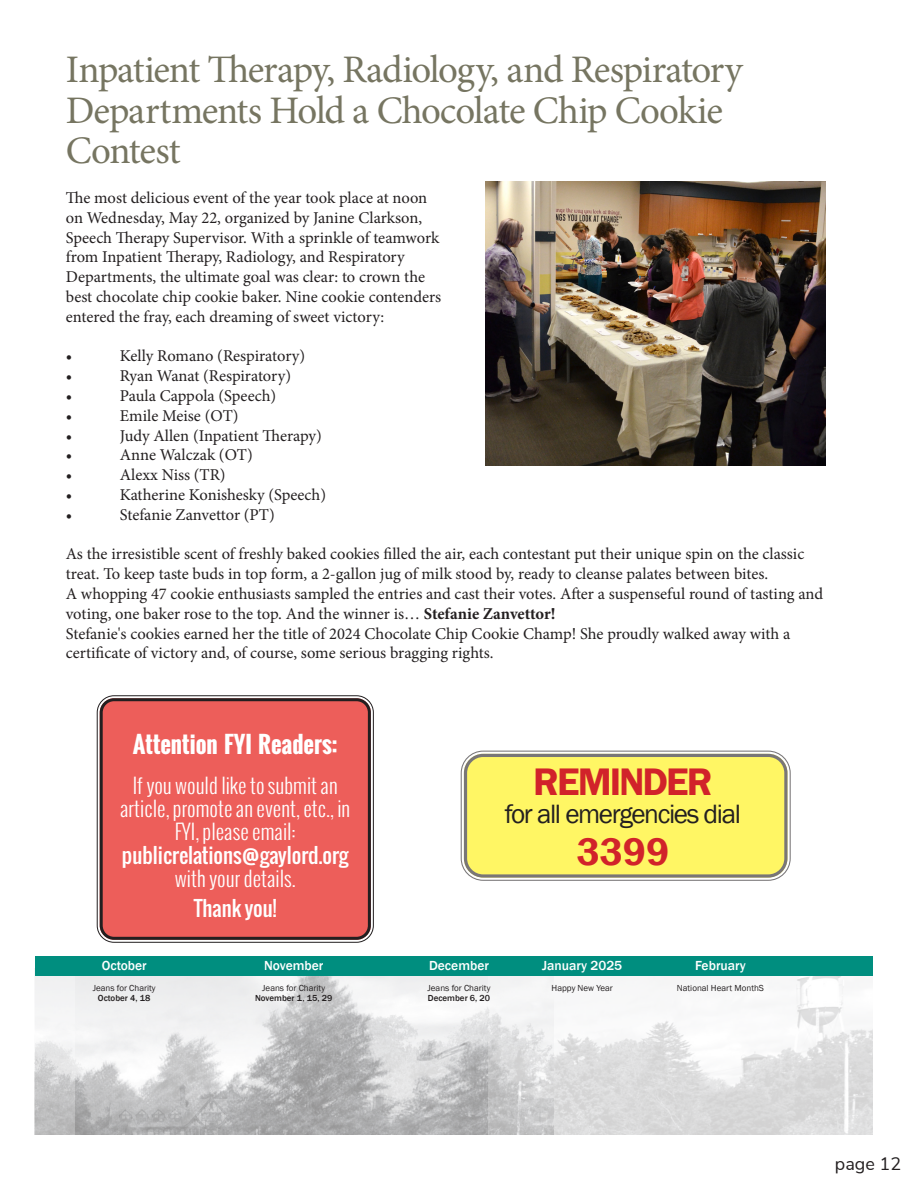
<style>
.page{position:relative;width:918px;height:1188px;background:#fff}
.page>*{position:absolute;margin:0;border:0;box-sizing:border-box;transform-origin:0 0}
.t1{font:600 39.45px "Franklin Gothic";letter-spacing:-.05em;color:#d1232a}
.t2{font:39px/40.5px "Minion Pro";letter-spacing:-.03em;color:#767561}
.t3{font:27.3px "Franklin Gothic";letter-spacing:-.05em;color:#231f20}
.t4{font:700 22.95px "Oswald";color:#fff}
.t5{font:300 20.7px/23.2px "Oswald";color:#fff;text-align:center}
.t6{font:20.7px "Oswald";color:#fff}
.t7{font:18px "Nunito Sans";color:#231f20}
.t8{font:16.5px/19.8px "Minion Pro";color:#231f20}
.t9{font:500 13.5px "Franklin Gothic";color:#fff}
.t10{font:9px "Franklin Gothic";color:#231f20}
.t11{font:500 9px "Franklin Gothic";color:#231f20}
.s1{font-weight:700}
</style>
<div class="page">
<img style="left:487px;top:977px;width:386px;height:158px">
<img style="left:35px;top:975px;width:452px;height:160px">
<div style="left:35px;top:956px;width:838px;height:19px;background:#008e7f"></div>
<div style="left:100px;top:698px;width:271px;height:242px;background:#ed5e5a;border-radius:14px"></div>
<div style="left:97px;top:695px;width:277px;height:248px;border:1px solid #231f20;border-radius:17px"></div>
<div style="left:100px;top:698px;width:271px;height:242px;border:3px solid #231f20;border-radius:13px"></div>
<div style="left:464px;top:754px;width:324px;height:124px;background:#fff664;border-radius:19px"></div>
<div style="left:461px;top:751px;width:330px;height:130px;border:1px solid #231f20;border-radius:22px"></div>
<div style="left:464px;top:754px;width:324px;height:124px;border:3px solid #231f20;border-radius:18px"></div>
<img style="left:486px;top:181px;width:339px;height:284px">
<p class="t2" style="left:66px;top:50px;width:678px">Inpatient Therapy, Radiology, and Respiratory<br>Departments Hold a Chocolate Chip Cookie<br>Contest</p>
<p class="t8" style="left:66px;top:188px;width:377px">The most delicious event of the year took place at noon on Wednesday, May 22, organized by Janine Clarkson, Speech Therapy Supervisor. With a sprinkle of teamwork from Inpatient Therapy, Radiology, and Respiratory Departments, the ultimate goal was clear: to crown the best chocolate chip cookie baker. Nine cookie contenders entered the fray, each dreaming of sweet victory:</p>
<p class="t8" style="left:66px;top:346px;width:8px">•</p>
<p class="t8" style="left:120px;top:346px;width:187px">Kelly Romano (Respiratory)</p>
<p class="t8" style="left:66px;top:366px;width:8px">•</p>
<p class="t8" style="left:120px;top:366px;width:173px">Ryan Wanat (Respiratory)</p>
<p class="t8" style="left:66px;top:386px;width:8px">•</p>
<p class="t8" style="left:120px;top:386px;width:158px">Paula Cappola (Speech)</p>
<p class="t8" style="left:66px;top:406px;width:8px">•</p>
<p class="t8" style="left:120px;top:406px;width:120px">Emile Meise (OT)</p>
<p class="t8" style="left:66px;top:425px;width:8px">•</p>
<p class="t8" style="left:120px;top:425px;width:204px">Judy Allen (Inpatient Therapy)</p>
<p class="t8" style="left:66px;top:445px;width:8px">•</p>
<p class="t8" style="left:120px;top:445px;width:134px">Anne Walczak (OT)</p>
<p class="t8" style="left:66px;top:465px;width:8px">•</p>
<p class="t8" style="left:120px;top:465px;width:107px">Alexx Niss (TR)</p>
<p class="t8" style="left:66px;top:485px;width:8px">•</p>
<p class="t8" style="left:120px;top:485px;width:208px">Katherine Konishesky (Speech)</p>
<p class="t8" style="left:66px;top:505px;width:8px">•</p>
<p class="t8" style="left:120px;top:505px;width:157px">Stefanie Zanvettor (PT)</p>
<p class="t8" style="left:66px;top:544px;width:740px">As the irresistible scent of freshly baked cookies filled the air, each contestant put their unique spin on the classic treat. To keep taste buds in top form, a 2-gallon jug of milk stood by, ready to cleanse palates between bites.</p>
<p class="t8" style="left:66px;top:584px;width:759px">A whopping 47 cookie enthusiasts sampled the entries and cast their votes. After a suspenseful round of tasting and voting, one baker rose to the top. And the winner is… <span class="s1">Stefanie Zanvettor!</span></p>
<p class="t8" style="left:66px;top:623px;width:726px">Stefanie's cookies earned her the title of 2024 Chocolate Chip Cookie Champ! She proudly walked away with a certificate of victory and, of course, some serious bragging rights.</p>
<p class="t4" style="left:133px;top:727px;width:206px">Attention FYI Readers:</p>
<p class="t5" style="left:120px;top:774px;width:232px">If you would like to submit an article, promote an event, etc., in<br>FYI, please email:</p>
<p class="t6" style="left:122px;top:839px;width:228px">publicrelations@gaylord.org</p>
<p class="t5" style="left:175px;top:866px;width:123px">with your details.</p>
<p class="t6" style="left:194px;top:893px;width:84px">Thank you!</p>
<p class="t9" style="left:102px;top:957px;width:47px">October</p>
<p class="t10" style="left:93px;top:983px;width:64px">Jeans for Charity</p>
<p class="t11" style="left:98px;top:992px;width:54px">October 4, 18</p>
<p class="t9" style="left:264px;top:957px;width:61px">November</p>
<p class="t10" style="left:262px;top:983px;width:64px">Jeans for Charity</p>
<p class="t11" style="left:255px;top:992px;width:79px">November 1, 15, 29</p>
<p class="t1" style="left:533px;top:757px;width:181px">REMINDER</p>
<p class="t3" style="left:505px;top:797px;width:238px">for all emergencies dial</p>
<p class="t1" style="left:577px;top:827px;width:94px">3399</p>
<p class="t9" style="left:429px;top:957px;width:61px">December</p>
<p class="t10" style="left:428px;top:983px;width:64px">Jeans for Charity</p>
<p class="t11" style="left:428px;top:992px;width:64px">December 6, 20</p>
<p class="t9" style="left:542px;top:957px;width:81px">January 2025</p>
<p class="t10" style="left:552px;top:983px;width:63px">Happy New Year</p>
<p class="t9" style="left:695px;top:957px;width:52px">February</p>
<p class="t10" style="left:677px;top:983px;width:89px">National Heart MonthS</p>
<p class="t7" style="left:835px;top:1150px;width:68px">page 12</p>
</div>
